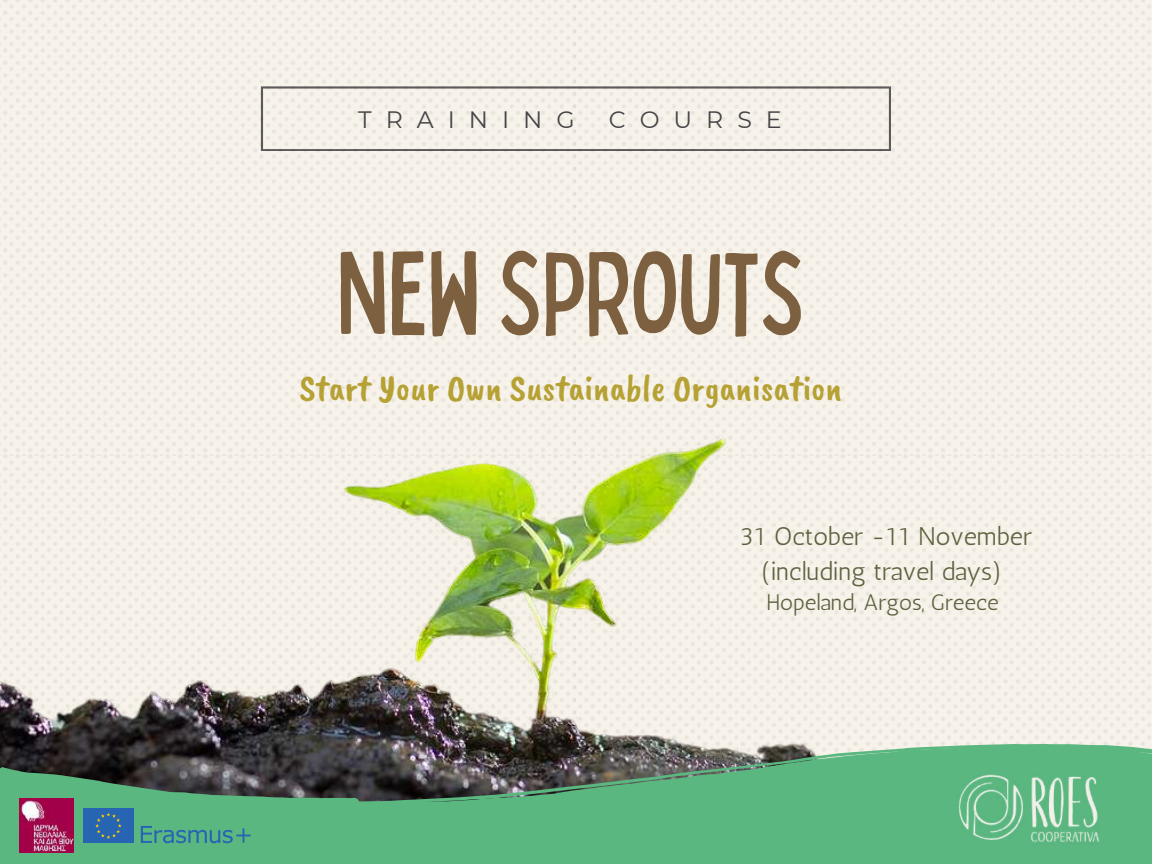
<style>
.page{position:relative;width:1152px;height:864px;background:#fff}
.page>*{position:absolute;margin:0;border:0;box-sizing:border-box;transform-origin:0 0}
.t1{font:condensed 117.75px "Bobby Jones";color:#7d603f}
.t2{font:37.5px "Caveat Brush";color:#b6a134}
.t3{font:25.5px/35px "Antic";color:#494c27;text-align:center}
.t4{font:23.7px "Montserrat";letter-spacing:.59em;color:#474448}
.t5{font:22.5px "Antic";color:#494c27}
</style>
<div class="page">
<img style="left:577px;top:0;width:575px;height:453px">
<img style="left:0;top:0;width:577px;height:326px">
<img style="left:983px;top:453px;width:169px;height:115px">
<img style="left:0;top:326px;width:983px;height:242px">
<svg style="left:0;top:568px;width:1152px;height:12px;background:#e9ead7"></svg>
<svg style="left:0;top:580px;width:1152px;height:151px;background:#dcdace"></svg>
<svg style="left:0;top:731px;width:1152px;height:133px;background:#5d9372"></svg>
<svg style="left:44px;top:788px;width:238px;height:62px;background:#519f83"></svg>
<img style="left:19px;top:799px;width:54px;height:54px">
<img style="left:949px;top:773px;width:168px;height:75px">
<svg style="left:261px;top:86px;width:630px;height:65px;background:#e8e4dc"></svg>
<p class="t4" style="left:358px;top:105px;width:218px">TRAINING</p>
<p class="t4" style="left:609px;top:105px;width:174px">COURSE</p>
<h1 class="t1" style="left:337px;top:217px;width:469px">NEW SPROUTS</h1>
<h2 class="t2" style="left:299px;top:364px;width:544px">Start Your Own Sustainable Organisation</h2>
<p class="t3" style="left:740px;top:519px;width:294px">31 October -11 November (including travel days)</p>
<p class="t5" style="left:766px;top:589px;width:234px">Hopeland, Argos, Greece</p>
</div>
